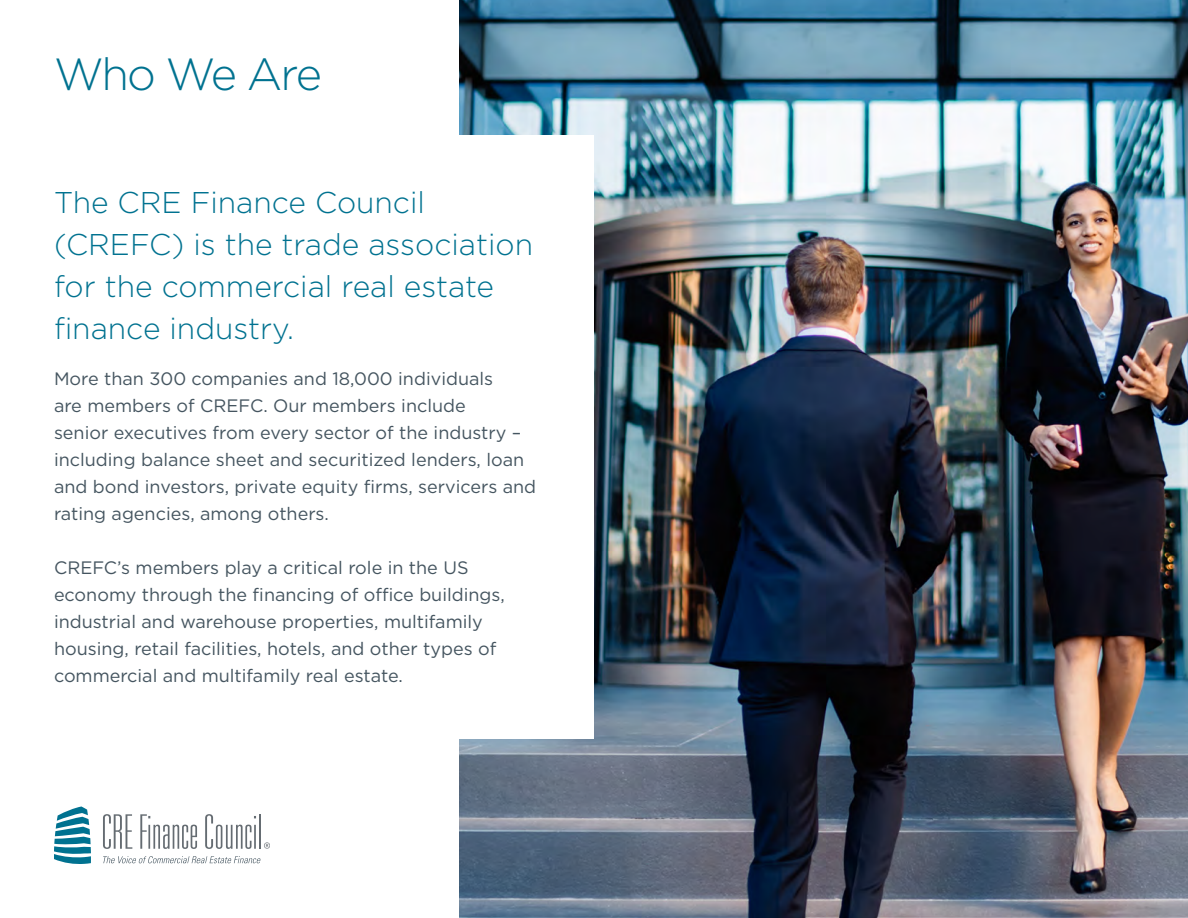
<style>
.page{position:relative;width:1188px;height:918px;background:#fff}
.page>*{position:absolute;margin:0;border:0;box-sizing:border-box;transform-origin:0 0}
.t1{font:300 45px "Gotham";letter-spacing:-.05em;color:#007290}
.t2{font:300 30px/42px "Gotham";color:#007290}
.t3{font:18px/27px "Gotham";color:#455560}
</style>
<div class="page">
<img style="left:459px;top:0;width:729px;height:918px">
<svg style="left:54px;top:806px;width:37px;height:58px"></svg>
<svg style="left:103px;top:814px;width:29px;height:35px"></svg>
<svg style="left:140px;top:814px;width:57px;height:35px"></svg>
<svg style="left:205px;top:814px;width:51px;height:35px"></svg>
<hr style="left:259px;top:814px;width:2px;height:35px;background:#656c72">
<svg style="left:264px;top:842px;width:6px;height:7px"></svg>
<svg style="left:103px;top:856px;width:158px;height:7px"></svg>
<div style="left:0;top:135px;width:594px;height:604px;background:#fff"></div>
<h1 class="t1" style="left:54px;top:46px;width:269px">Who We Are</h1>
<h2 class="t2" style="left:54px;top:181px;width:481px">The CRE Finance Council (CREFC) is the trade association for the commercial real estate finance industry.</h2>
<p class="t3" style="left:54px;top:365px;width:484px">More than 300 companies and 18,000 individuals<br>are members of CREFC. Our members include<br>senior executives from every sector of the industry – including balance sheet and securitized lenders, loan and bond investors, private equity firms, servicers and rating agencies, among others.</p>
<p class="t3" style="left:54px;top:554px;width:452px">CREFC’s members play a critical role in the US economy through the financing of office buildings, industrial and warehouse properties, multifamily housing, retail facilities, hotels, and other types of commercial and multifamily real estate.</p>
</div>
